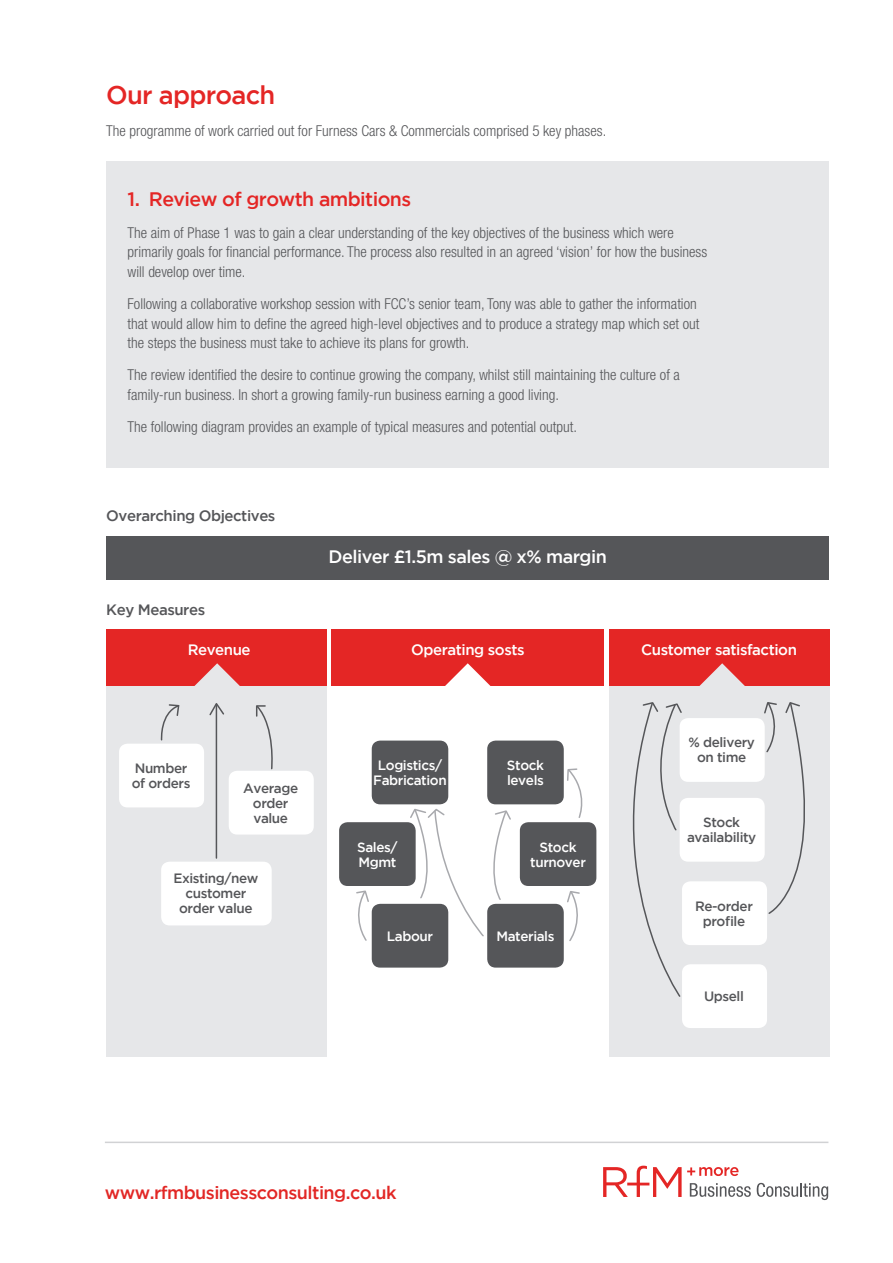
<style>
.page{position:relative;width:893px;height:1263px;background:#fff}
.page>*{position:absolute;margin:0;border:0;box-sizing:border-box;transform-origin:0 0}
.t1{font:500 25.5px "Gotham";letter-spacing:-.03em;color:#e42625}
.t2{font:500 19.5px "Gotham";letter-spacing:-.03em;color:#e42625}
.t3{font:500 18px "Gotham";letter-spacing:-.03em;color:#e22725}
.t4{font:500 18px "Gotham";letter-spacing:-.03em;color:#fff}
.t5{font:300 condensed 15px/19.5px "Helvetica Neue";color:#555659}
.t6{font:500 15px "Gotham";letter-spacing:-.03em;color:#fff}
.t7{font:500 15px "Gotham";letter-spacing:-.03em;color:#555659}
.t8{font:500 13.5px/15px "Gotham";letter-spacing:-.03em;color:#555659;text-align:center}
.t9{font:500 13.5px/15px "Gotham";letter-spacing:-.03em;color:#fff}
</style>
<div class="page">
<hr style="left:105px;top:1141px;width:723px;height:2px;background:#d1d2d4">
<svg style="left:603px;top:1166px;width:148px;height:31px"></svg>
<svg style="left:757px;top:1183px;width:71px;height:17px"></svg>
<div style="left:106px;top:162px;width:723px;height:306px;background:#e6e7e9"></div>
<div style="left:609px;top:686px;width:220px;height:371px;background:#e6e7e9"></div>
<div style="left:106px;top:686px;width:221px;height:371px;background:#e6e7e9"></div>
<div style="left:106px;top:629px;width:221px;height:57px;background:#e42625"></div>
<div style="left:106px;top:536px;width:723px;height:43px;background:#555659"></div>
<div style="left:609px;top:629px;width:220px;height:57px;background:#e42625"></div>
<div style="left:332px;top:629px;width:272px;height:57px;background:#e42625"></div>
<div style="left:119px;top:744px;width:85px;height:63px;background:#fff;border-radius:9px"></div>
<div style="left:339px;top:822px;width:77px;height:64px;background:#555659;border-radius:9px"></div>
<div style="left:372px;top:904px;width:76px;height:63px;background:#555659;border-radius:9px"></div>
<div style="left:372px;top:740px;width:76px;height:64px;background:#555659;border-radius:9px"></div>
<div style="left:487px;top:740px;width:77px;height:64px;background:#555659;border-radius:9px"></div>
<div style="left:520px;top:822px;width:76px;height:64px;background:#555659;border-radius:9px"></div>
<div style="left:487px;top:904px;width:77px;height:63px;background:#555659;border-radius:9px"></div>
<div style="left:680px;top:718px;width:85px;height:64px;background:#fff;border-radius:9px"></div>
<div style="left:229px;top:771px;width:85px;height:63px;background:#fff;border-radius:9px"></div>
<div style="left:680px;top:798px;width:85px;height:64px;background:#fff;border-radius:9px"></div>
<div style="left:161px;top:862px;width:111px;height:63px;background:#fff;border-radius:9px"></div>
<div style="left:682px;top:881px;width:85px;height:64px;background:#fff;border-radius:9px"></div>
<div style="left:682px;top:964px;width:85px;height:64px;background:#fff;border-radius:9px"></div>
<svg style="left:256px;top:705px;width:17px;height:65px"></svg>
<svg style="left:160px;top:704px;width:20px;height:37px"></svg>
<hr style="left:216px;top:706px;width:1px;height:152px;background:#555659">
<svg style="left:209px;top:703px;width:15px;height:14px"></svg>
<svg style="left:194px;top:663px;width:46px;height:23px"></svg>
<svg style="left:445px;top:663px;width:46px;height:23px"></svg>
<svg style="left:699px;top:663px;width:46px;height:23px"></svg>
<svg style="left:764px;top:701px;width:66px;height:214px"></svg>
<svg style="left:632px;top:702px;width:51px;height:295px"></svg>
<svg style="left:356px;top:890px;width:13px;height:51px"></svg>
<svg style="left:409px;top:809px;width:103px;height:128px"></svg>
<svg style="left:567px;top:768px;width:16px;height:50px"></svg>
<svg style="left:567px;top:891px;width:13px;height:50px"></svg>
<h1 class="t1" style="left:106px;top:80px;width:171px">Our approach</h1>
<p class="t5" style="left:106px;top:121px;width:501px">The programme of work carried out for Furness Cars &amp; Commercials comprised 5 key phases.</p>
<h2 class="t2" style="left:128px;top:188px;width:285px">1. Review of growth ambitions</h2>
<p class="t5" style="left:128px;top:223px;width:581px">The aim of Phase 1 was to gain a clear understanding of the key objectives of the business which were primarily goals for financial performance. The process also resulted in an agreed ‘vision’ for how the business will develop over time.</p>
<p class="t5" style="left:128px;top:294px;width:573px">Following a collaborative workshop session with FCC’s senior team, Tony was able to gather the information that would allow him to define the agreed high-level objectives and to produce a strategy map which set out the steps the business must take to achieve its plans for growth.</p>
<p class="t5" style="left:128px;top:365px;width:554px">The review identified the desire to continue growing the company, whilst still maintaining the culture of a family-run business. In short a growing family-run business earning a good living.</p>
<p class="t5" style="left:128px;top:417px;width:451px">The following diagram provides an example of typical measures and potential output.</p>
<p class="t7" style="left:106px;top:507px;width:171px">Overarching Objectives</p>
<p class="t7" style="left:106px;top:601px;width:100px">Key Measures</p>
<p class="t6" style="left:188px;top:641px;width:64px">Revenue</p>
<p class="t8" style="left:132px;top:760px;width:60px;text-align:left">Number of orders</p>
<p class="t8" style="left:243px;top:780px;width:57px">Average order value</p>
<p class="t8" style="left:173px;top:871px;width:87px">Existing/new customer order value</p>
<p class="t4" style="left:329px;top:546px;width:280px">Deliver £1.5m sales @ x% margin</p>
<p class="t6" style="left:411px;top:641px;width:115px">Operating sosts</p>
<p class="t6" style="left:641px;top:641px;width:157px">Customer satisfaction</p>
<p class="t9" style="left:373px;top:757px;width:75px;text-align:center">Logistics/<br>Fabrication</p>
<p class="t9" style="left:507px;top:757px;width:38px">Stock levels</p>
<p class="t9" style="left:357px;top:839px;width:42px">Sales/<br>Mgmt</p>
<p class="t9" style="left:387px;top:928px;width:48px">Labour</p>
<p class="t9" style="left:530px;top:839px;width:57px;text-align:center">Stock turnover</p>
<p class="t9" style="left:496px;top:928px;width:60px">Materials</p>
<p class="t8" style="left:688px;top:735px;width:68px">% delivery on time</p>
<p class="t8" style="left:687px;top:815px;width:71px">Stock availability</p>
<p class="t8" style="left:695px;top:898px;width:59px">Re-order profile</p>
<p class="t8" style="left:704px;top:988px;width:41px">Upsell</p>
<p class="t3" style="left:105px;top:1183px;width:293px">www.rfmbusinessconsulting.co.uk</p>
</div>
